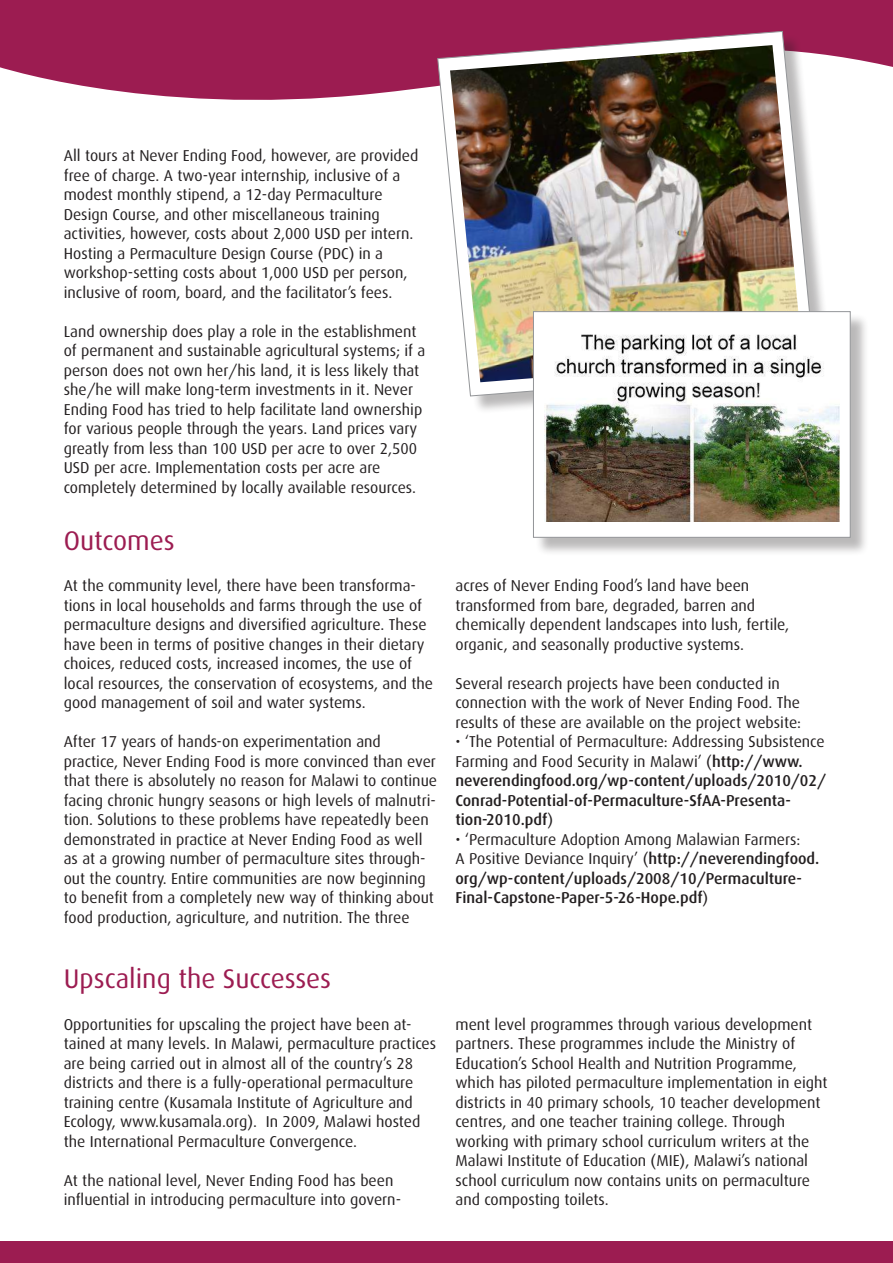
<style>
.page{position:relative;width:893px;height:1263px;background:#fff}
.page>*{position:absolute;margin:0;border:0;box-sizing:border-box;transform-origin:0 0}
.t1{font:27px "Dax";color:#9c1c51}
.t2{font:15.75px/19.5px "Dax";color:#231f20}
.t3{font:500 15.75px/19.5px "Dax";color:#231f20}
.s1{font-weight:400}
</style>
<div class="page">
<svg style="left:0;top:0;width:893px;height:100px;fill:#9c1c51"></svg>
<div style="left:0;top:1242px;width:893px;height:21px;background:#9c1c51"></div>
<div style="left:440px;top:33px;width:393px;height:381px;background:#231f20;opacity:.31"></div>
<svg style="left:437px;top:31px;width:378px;height:365px"></svg>
<img style="left:450px;top:45px;width:353px;height:337px">
<div style="left:535px;top:314px;width:334px;height:242px;background:#231f20;opacity:.31"></div>
<div style="left:533px;top:311px;width:317px;height:226px;background:#fff;border:1px solid #939598"></div>
<img style="left:544px;top:334px;width:295px;height:188px">
<p class="t2" style="left:64px;top:146px;width:356px">All tours at Never Ending Food, however, are provided free of charge. A two-year internship, inclusive of a modest monthly stipend, a 12-day Permaculture Design Course, and other miscellaneous training activities, however, costs about 2,000 USD per intern.<br>Hosting a Permaculture Design Course (PDC) in a workshop-setting costs about 1,000 USD per person, inclusive of room, board, and the facilitator’s fees.</p>
<p class="t2" style="left:64px;top:321px;width:363px">Land ownership does play a role in the establishment of permanent and sustainable agricultural systems; if a person does not own her/his land, it is less likely that she/he will make long-term investments in it. Never Ending Food has tried to help facilitate land ownership for various people through the years. Land prices vary greatly from less than 100 USD per acre to over 2,500<br>USD per acre. Implementation costs per acre are completely determined by locally available resources.</p>
<h1 class="t1" style="left:64px;top:526px;width:112px">Outcomes</h1>
<p class="t2" style="left:64px;top:576px;width:371px">At the community level, there have been transforma&shy;tions in local households and farms through the use of permaculture designs and diversified agriculture. These have been in terms of positive changes in their dietary choices, reduced costs, increased incomes, the use of local resources, the conservation of ecosystems, and the good management of soil and water systems.</p>
<p class="t2" style="left:64px;top:732px;width:375px">After 17 years of hands-on experimentation and practice, Never Ending Food is more convinced than ever that there is absolutely no reason for Malawi to continue facing chronic hungry seasons or high levels of malnutri&shy;tion. Solutions to these problems have repeatedly been demonstrated in practice at Never Ending Food as well as at a growing number of permaculture sites through&shy;out the country. Entire communities are now beginning to benefit from a completely new way of thinking about food production, agriculture, and nutrition. The three</p>
<h1 class="t1" style="left:64px;top:964px;width:269px">Upscaling the Successes</h1>
<p class="t2" style="left:64px;top:1014px;width:374px">Opportunities for upscaling the project have been at&shy;tained at many levels. In Malawi, permaculture practices are being carried out in almost all of the country’s 28 districts and there is a fully-operational permaculture training centre (Kusamala Institute of Agriculture and Ecology, www.kusamala.org). In 2009, Malawi hosted the International Permaculture Convergence.</p>
<p class="t2" style="left:64px;top:1170px;width:339px">At the national level, Never Ending Food has been influential in introducing permaculture into govern-</p>
<p class="t2" style="left:455px;top:576px;width:335px">acres of Never Ending Food’s land have been transformed from bare, degraded, barren and chemically dependent landscapes into lush, fertile, organic, and seasonally productive systems.</p>
<p class="t2" style="left:455px;top:674px;width:347px">Several research projects have been conducted in connection with the work of Never Ending Food. The results of these are available on the project website:</p>
<p class="t3" style="left:455px;top:732px;width:372px"><span class="s1">• ‘The Potential of Permaculture: Addressing Subsistence Farming and Food Security in Malawi’ (</span>http://www. neverendingfood.org/wp-content/uploads/2010/02/ Conrad-Potential-of-Permaculture-SfAA-Presenta&shy;tion-2010.pdf<span class="s1">)</span></p>
<p class="t3" style="left:455px;top:830px;width:365px"><span class="s1">• ‘Permaculture Adoption Among Malawian Farmers:<br>A Positive Deviance Inquiry’ (</span>http://neverendingfood. org/wp-content/uploads/2008/10/Permaculture-Final-Capstone-Paper-5-26-Hope.pdf<span class="s1">)</span></p>
<p class="t2" style="left:455px;top:1014px;width:374px">ment level programmes through various development partners. These programmes include the Ministry of Education’s School Health and Nutrition Programme, which has piloted permaculture implementation in eight districts in 40 primary schools, 10 teacher development centres, and one teacher training college. Through working with primary school curriculum writers at the Malawi Institute of Education (MIE), Malawi’s national school curriculum now contains units on permaculture and composting toilets.</p>
</div>
